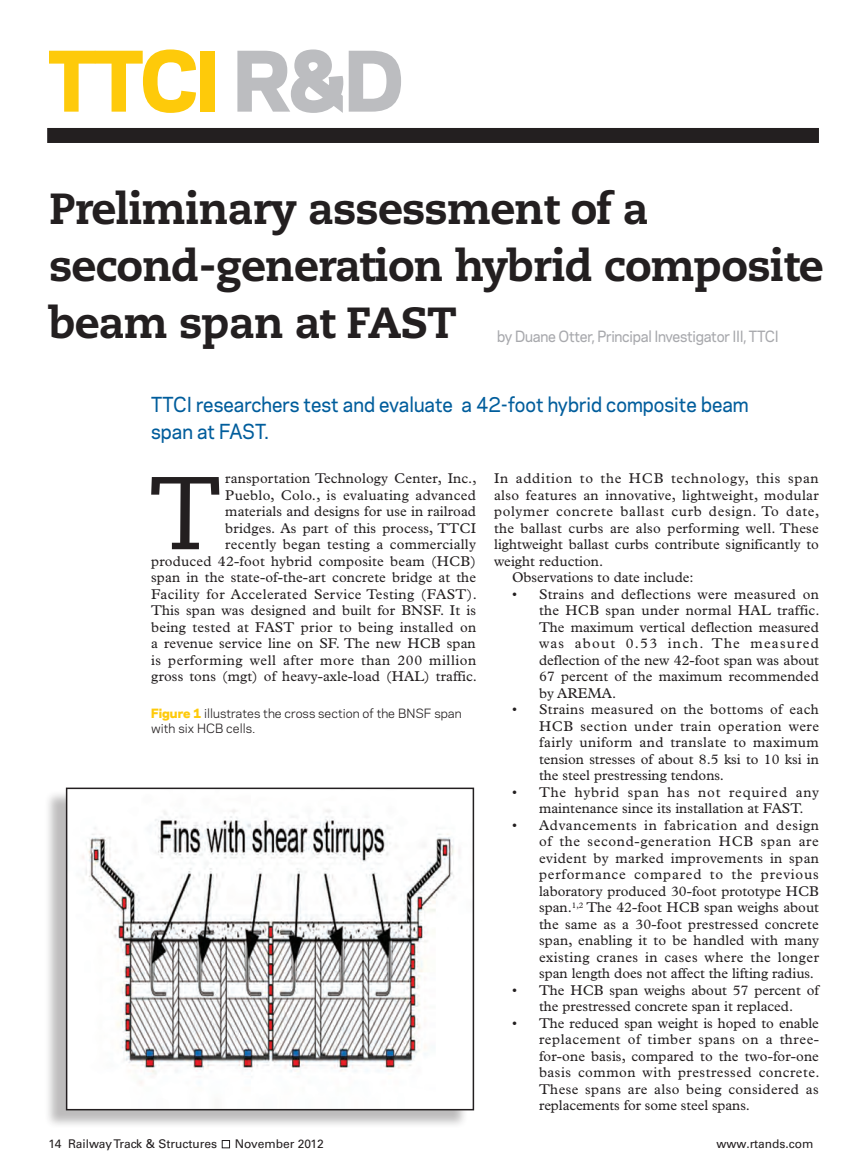
<style>
.page{position:relative;width:864px;height:1175px;background:#fff}
.page>*{position:absolute;margin:0;border:0;box-sizing:border-box;transform-origin:0 0}
.t1{font:103.05px "Caecilia Roman Os F";color:#231f20;scale:1.05 1}
.t2{font:800 78.15px "Galaxie Polaris";color:#feca0a}
.t3{font:43.5px/57px "Caecilia Heavy Os F";letter-spacing:-.02em;color:#231f20}
.t4{font:500 19.5px/27px "Galaxie Polaris";color:#005d9c;scale:.93 1}
.t5{font:500 14.55px "Galaxie Polaris";letter-spacing:-.02em;color:#a8a9ad;scale:.93 1}
.t6{font:14.25px/16.5px "Plantin";letter-spacing:.01em;color:#231f20;text-align:justify}
.t7{font:14.25px "Plantin";letter-spacing:.045em;color:#231f20}
.t8{font:14.25px "Plantin";letter-spacing:.05em;color:#231f20}
.t9{font:12px/15px "Galaxie Polaris";color:#231f20}
.t10{font:12px "Univers LT Std";color:#231f20}
.s1{color:#bcbdc0}
.s2{font-weight:800;color:#feca0a}
</style>
<div class="page">
<div style="left:222px;top:1140px;width:8px;height:8px;border:1px solid #231f20"></div>
<div style="left:47px;top:128px;width:772px;height:15px;background:#231f20"></div>
<div style="left:44px;top:789px;width:425px;height:340px;background:#231f20;opacity:.3"></div>
<img style="left:69px;top:790px;width:400px;height:317px">
<div style="left:66px;top:787px;width:408px;height:323px;border:2px solid #231f20"></div>
<h2 class="t2" style="left:46px;top:23px;width:360px">TTCI <span class="s1">R&amp;D</span></h2>
<h3 class="t3" style="left:49px;top:181px;width:776px">Preliminary assessment of a second-generation hybrid composite beam span at FAST</h3>
<p class="t5" style="left:497px;top:325px;width:304px">by Duane Otter, Principal Investigator III, TTCI</p>
<h3 class="t4" style="left:151px;top:389px;width:644px">TTCI researchers test and evaluate a 42-foot hybrid composite beam span at FAST.</h3>
<p class="t6" style="left:151px;top:470px;width:327px;text-align:right">ransportation Technology Center, Inc.,<br>Pueblo, Colo., is evaluating advanced<br>materials and designs for use in railroad<br>bridges. As part of this process, TTCI<br>recently began testing a commercially<br>produced 42-foot hybrid composite beam (HCB) span in the state-of-the-art concrete bridge at the Facility for Accelerated Service Testing (FAST).<br>This span was designed and built for BNSF. It is being tested at FAST prior to being installed on a revenue service line on SF. The new HCB span is performing well after more than 200 million gross tons (mgt) of heavy-axle-load (HAL) traffic.</p>
<p class="t8" style="left:494px;top:470px;width:326px">In addition to the HCB technology, this span</p>
<h1 class="t1" style="left:149px;top:454px;width:71px">T</h1>
<p class="t6" style="left:494px;top:487px;width:326px">also features an innovative, lightweight, modular</p>
<p class="t7" style="left:494px;top:503px;width:327px">polymer concrete ballast curb design. To date,</p>
<p class="t6" style="left:494px;top:520px;width:326px">the ballast curbs are also performing well. These</p>
<p class="t6" style="left:494px;top:536px;width:326px">lightweight ballast curbs contribute significantly to</p>
<p class="t6" style="left:494px;top:553px;width:111px">weight reduction.</p>
<p class="t6" style="left:512px;top:569px;width:183px">Observations to date include:</p>
<p class="t6" style="left:539px;top:586px;width:282px;text-indent:-27px">• Strains and deflections were measured on the HCB span under normal HAL traffic.<br>The maximum vertical deflection measured was about 0.53 inch. The measured deflection of the new 42-foot span was about 67 percent of the maximum recommended by AREMA.</p>
<p class="t6" style="left:539px;top:701px;width:282px;text-indent:-27px">• Strains measured on the bottoms of each HCB section under train operation were fairly uniform and translate to maximum tension stresses of about 8.5 ksi to 10 ksi in the steel prestressing tendons.</p>
<p class="t6" style="left:539px;top:784px;width:281px;text-indent:-27px">• The hybrid span has not required any maintenance since its installation at FAST.</p>
<p class="t6" style="left:539px;top:817px;width:282px;text-indent:-27px">• Advancements in fabrication and design of the second-generation HCB span are evident by marked improvements in span performance compared to the previous laboratory produced 30-foot prototype HCB span.<sup>1,2</sup> The 42-foot HCB span weighs about the same as a 30-foot prestressed concrete span, enabling it to be handled with many existing cranes in cases where the longer span length does not affect the lifting radius.</p>
<p class="t6" style="left:512px;top:982px;width:308px;text-align:center">• The HCB span weighs about 57 percent of the prestressed concrete span it replaced.</p>
<p class="t6" style="left:539px;top:1015px;width:282px;text-indent:-27px">• The reduced span weight is hoped to enable replacement of timber spans on a three&shy;for-one basis, compared to the two-for-one basis common with prestressed concrete.<br>These spans are also being considered as replacements for some steel spans.</p>
<p class="t9" style="left:151px;top:705px;width:312px"><span class="s2">Figure 1</span> illustrates the cross section of the BNSF span with six HCB cells.</p>
<p class="t10" style="left:48px;top:1136px;width:170px">14 Railway Track &amp; Structures</p>
<p class="t10" style="left:235px;top:1136px;width:91px">November 2012</p>
<p class="t10" style="left:717px;top:1136px;width:98px">www.rtands.com</p>
</div>
